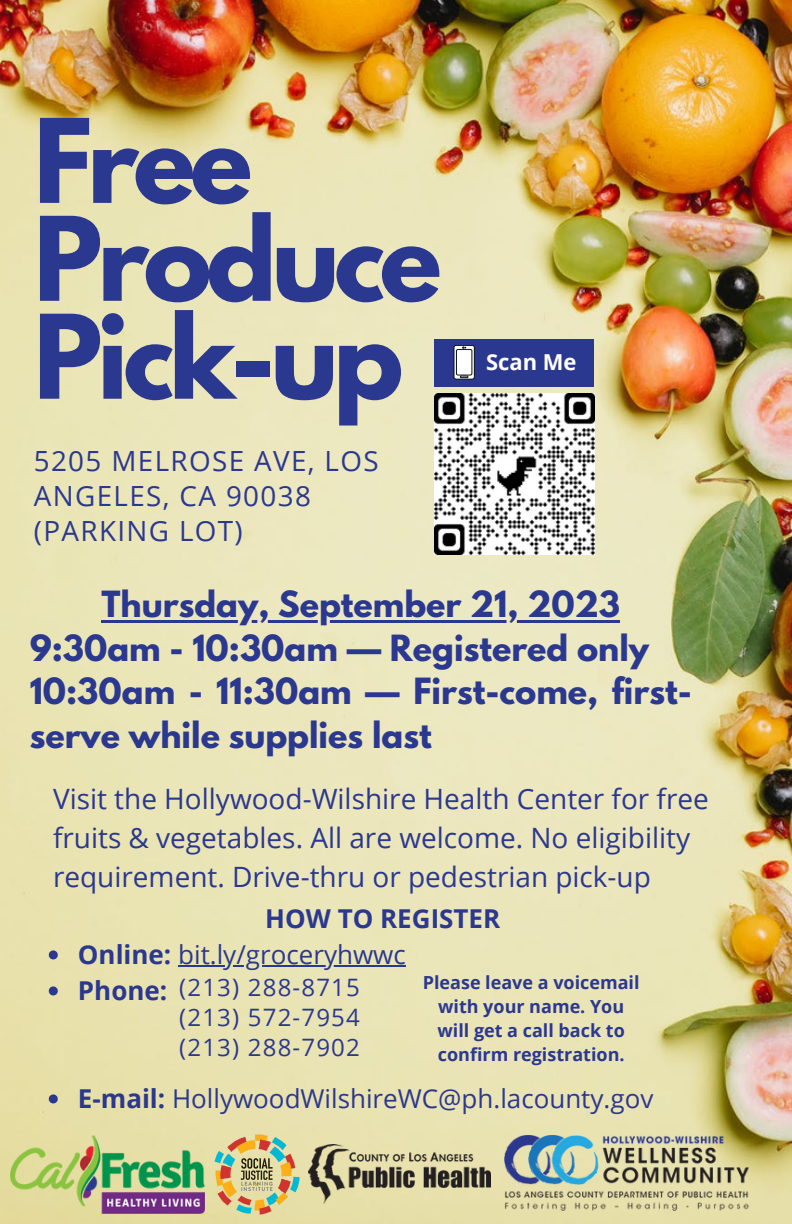
<style>
.page{position:relative;width:792px;height:1224px;background:#fff}
.page>*{position:absolute;margin:0;border:0;box-sizing:border-box;transform-origin:0 0}
.t1{font:700 103px/98px "League Spartan";letter-spacing:-.05em;color:#2b388f}
.t2{font:700 32px/43.6px "League Spartan";color:#2b388f}
.t3{font:28px/39px "Open Sans";color:#2b388f}
.t4{font:27.8px/35px "Open Sans";letter-spacing:.05em;color:#2b388f}
.t5{font:26px "Open Sans";color:#2b388f}
.t6{font:700 26px "Open Sans";color:#2b388f}
.t7{font:24px "Open Sans";letter-spacing:.05em;color:#2b388f}
.t8{font:700 22px "Open Sans";color:#fff}
.t9{font:700 18px/24px "Open Sans";color:#2b388f;text-align:center}
.s1{font-weight:700}
</style>
<div class="page">
<img style="left:0;top:0;width:792px;height:1224px">
<img style="left:11px;top:1135px;width:193px;height:78px">
<img style="left:205px;top:1124px;width:105px;height:100px">
<img style="left:504px;top:1135px;width:248px;height:75px">
<img style="left:434px;top:394px;width:161px;height:160px">
<div style="left:434px;top:339px;width:160px;height:47px;background:#2b388f"></div>
<svg style="left:49px;top:950px;width:9px;height:9px"></svg>
<hr style="left:178px;top:965px;width:228px;height:2px;background:#2b388f">
<svg style="left:49px;top:986px;width:9px;height:9px"></svg>
<svg style="left:49px;top:1094px;width:9px;height:9px"></svg>
<svg style="left:454px;top:345px;width:20px;height:34px"></svg>
<div style="left:454px;top:345px;width:21px;height:34px;border:1px solid #0a1015;border-radius:2px"></div>
<div style="left:456px;top:349px;width:16px;height:26px;background:#fff;border-radius:2px"></div>
<div style="left:456px;top:349px;width:16px;height:26px;border:1px solid #0a1015;border-radius:2px"></div>
<svg style="left:460px;top:376px;width:8px;height:2px"></svg>
<hr style="left:102px;top:620px;width:518px;height:3px;background:#2b388f">
<img style="left:309px;top:1145px;width:181px;height:58px">
<p class="t1" style="left:34px;top:126px;width:409px">Free<br>Produce<br>Pick-up</p>
<p class="t4" style="left:34px;top:442px;width:346px">5205 MELROSE AVE, LOS<br>ANGELES, CA 90038</p>
<p class="t4" style="left:34px;top:512px;width:211px">(PARKING LOT)</p>
<p class="t8" style="left:486px;top:347px;width:92px">Scan Me</p>
<p class="t2" style="left:102px;top:587px;width:520px">Thursday, September 21, 2023</p>
<p class="t2" style="left:30px;top:630px;width:621px">9:30am - 10:30am — Registered only</p>
<p class="t2" style="left:30px;top:674px;width:664px">10:30am - 11:30am — First-come, first&shy;serve while supplies last</p>
<p class="t3" style="left:53px;top:778px;width:657px">Visit the Hollywood-Wilshire Health Center for free fruits &amp; vegetables. All are welcome. No eligibility requirement. Drive-thru or pedestrian pick-up</p>
<p class="t6" style="left:265px;top:900px;width:237px">HOW TO REGISTER</p>
<p class="t5" style="left:78px;top:936px;width:329px"><span class="s1">Online:</span> bit.ly/groceryhwwc</p>
<p class="t6" style="left:78px;top:972px;width:91px">Phone:</p>
<p class="t7" style="left:179px;top:970px;width:182px">(213) 288-8715</p>
<p class="t7" style="left:179px;top:1000px;width:182px">(213) 572-7954</p>
<p class="t7" style="left:179px;top:1030px;width:182px">(213) 288-7902</p>
<p class="t9" style="left:423px;top:970px;width:218px">Please leave a voicemail with your name. You will get a call back to confirm registration.</p>
<p class="t5" style="left:78px;top:1080px;width:577px"><span class="s1">E-mail:</span> HollywoodWilshireWC@ph.lacounty.gov</p>
</div>
